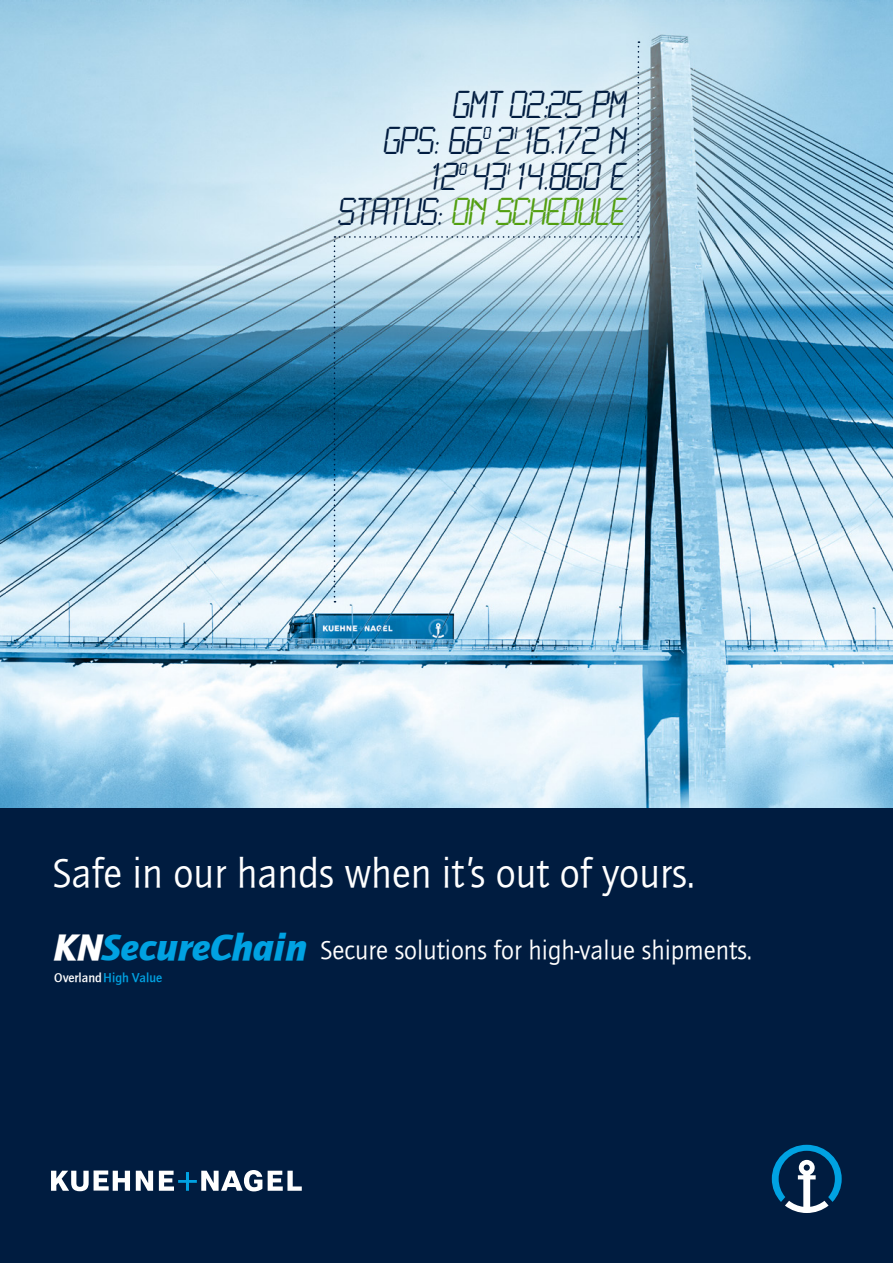
<style>
.page{position:relative;width:893px;height:1263px;background:#001c40}
.page>*{position:absolute;margin:0;border:0;box-sizing:border-box;transform-origin:0 0}
.t1{font:42px "Quay Itc T Book";color:#fff}
.t2{font:34.2px/35.7px "LCD Light";color:#001c40;text-align:right}
.t3{font:34.2px "LCD Light";color:#529f10}
.t4{font:27px "Quay Itc T Book";color:#fff}
.t5{font:15.3px "LCD Normal";color:#001c40}
.t6{font:13.2px "Quay Itc T Bold";color:#00a2e2}
.s1{color:#001c40}
.s2{font-family:"Quay Itc T Black";font-style:italic;font-size:37.95px}
.s3{font-family:"Quay Itc T Black";font-style:italic;font-size:37.95px;color:#00a2e2}
.s4{color:#fff}
</style>
<div class="page">
<img style="left:0;top:0;width:893px;height:808px">
<svg style="left:334px;top:41px;width:306px;height:561px"></svg>
<svg style="left:136px;top:1171px;width:17px;height:20px"></svg>
<svg style="left:268px;top:1171px;width:34px;height:20px"></svg>
<svg style="left:159px;top:1170px;width:103px;height:21px"></svg>
<svg style="left:51px;top:1170px;width:79px;height:21px"></svg>
<svg style="left:772px;top:1145px;width:70px;height:68px"></svg>
<p class="t2" style="left:385px;top:89px;width:243px">GMT 02:25 PM<br>GPS: 66 2 16.172 N</p>
<p class="t5" style="left:484px;top:125px;width:9px">O</p>
<p class="t5" style="left:515px;top:125px;width:4px">I</p>
<p class="t2" style="left:426px;top:160px;width:202px">12 43 14.860 E</p>
<p class="t5" style="left:459px;top:161px;width:9px">0</p>
<p class="t5" style="left:508px;top:161px;width:4px">I</p>
<p class="t3" style="left:339px;top:193px;width:289px"><span class="s1">STATUS:</span> ON SCHEDULE</p>
<h1 class="t1" style="left:53px;top:848px;width:644px">Safe in our hands when it’s out of yours.</h1>
<p class="t4" style="left:54px;top:935px;width:700px"><span class="s2">KN</span><span class="s3">SecureChain</span> Secure solutions for high-value shipments.</p>
<p class="t6" style="left:54px;top:970px;width:109px"><span class="s4">Overland</span>High Value</p>
</div>
